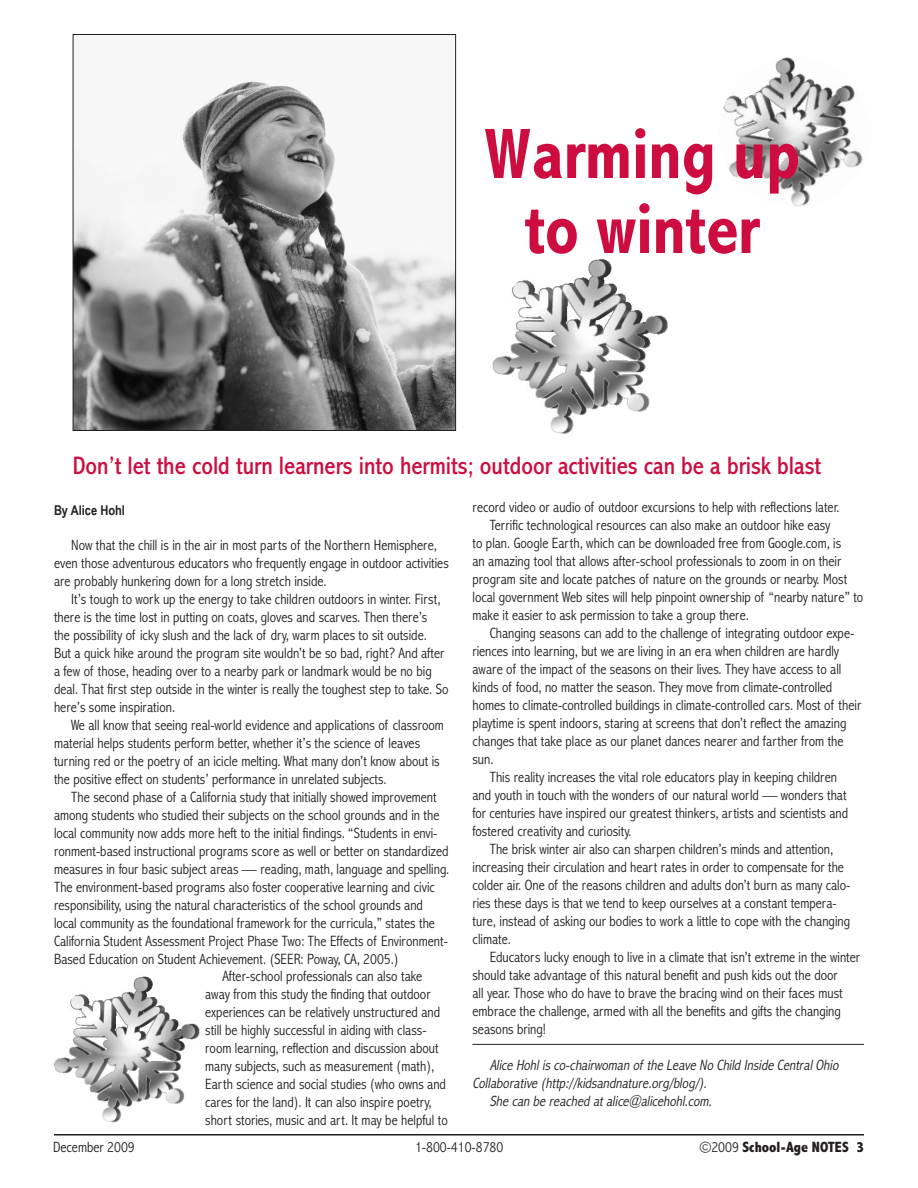
<style>
.page{position:relative;width:918px;height:1188px;background:#fff}
.page>*{position:absolute;margin:0;border:0;box-sizing:border-box;transform-origin:0 0}
.Article_head{font:700 condensed 72px/75px "Abadi";color:#cd0d40;text-align:center}
.Article_head-2{font:condensed 25.5px "Abadi";color:#cd0d40}
.Body_text{font:300 condensed 15px/18px "Abadi";color:#231f20}
.Body_text-2{font:italic 300 condensed 15px/18px "Abadi";color:#231f20}
.Body_text-10pt{font:300 condensed 15px "Abadi";color:#231f20}
.Body_text-10pt-2{font:800 condensed 15px "Abadi";color:#231f20}
.Author{font:700 13.5px "Arial Narrow";color:#231f20}
.s1{font-weight:300}
</style>
<div class="page">
<hr style="left:54px;top:1134px;width:810px;height:2px;background:#231f20">
<img style="left:75px;top:81px;width:379px;height:348px">
<div style="left:73px;top:34px;width:383px;height:397px;border:1px solid #231f20"></div>
<img style="left:492px;top:259px;width:176px;height:175px">
<img style="left:723px;top:57px;width:140px;height:149px">
<img style="left:54px;top:976px;width:146px;height:147px">
<hr style="left:472px;top:1044px;width:392px;height:1px;background:#231f20">
<p class="Article_head" style="left:484px;top:118px;width:317px">Warming up to winter</p>
<p class="Article_head-2" style="left:73px;top:452px;width:750px">Don’t let the cold turn learners into hermits; outdoor activities can be a brisk blast</p>
<p class="Author" style="left:54px;top:503px;width:72px">By Alice Hohl</p>
<p class="Body_text" style="left:54px;top:536px;width:396px;text-indent:17px">Now that the chill is in the air in most parts of the Northern Hemisphere, even those adventurous educators who frequently engage in outdoor activities are probably hunkering down for a long stretch inside.</p>
<p class="Body_text" style="left:54px;top:590px;width:396px;text-indent:17px">It’s tough to work up the energy to take children outdoors in winter. First, there is the time lost in putting on coats, gloves and scarves. Then there’s<br>the possibility of icky slush and the lack of dry, warm places to sit outside.<br>But a quick hike around the program site wouldn’t be so bad, right? And after a few of those, heading over to a nearby park or landmark would be no big deal. That first step outside in the winter is really the toughest step to take. So here’s some inspiration.</p>
<p class="Body_text" style="left:54px;top:716px;width:391px;text-indent:17px">We all know that seeing real-world evidence and applications of classroom material helps students perform better, whether it’s the science of leaves turning red or the poetry of an icicle melting. What many don’t know about is the positive effect on students’ performance in unrelated subjects.</p>
<p class="Body_text" style="left:54px;top:788px;width:397px;text-indent:17px">The second phase of a California study that initially showed improvement among students who studied their subjects on the school grounds and in the local community now adds more heft to the initial findings. “Students in envi&shy;ronment-based instructional programs score as well or better on standardized measures in four basic subject areas — reading, math, language and spelling.<br>The environment-based programs also foster cooperative learning and civic responsibility, using the natural characteristics of the school grounds and local community as the foundational framework for the curricula,” states the California Student Assessment Project Phase Two: The Effects of Environment-Based Education on Student Achievement. (SEER: Poway, CA, 2005.)</p>
<p class="Body_text" style="left:205px;top:968px;width:244px;text-indent:17px">After-school professionals can also take away from this study the finding that outdoor experiences can be relatively unstructured and still be highly successful in aiding with class&shy;room learning, reflection and discussion about many subjects, such as measurement (math), Earth science and social studies (who owns and cares for the land). It can also inspire poetry, short stories, music and art. It may be helpful to</p>
<p class="Body_text" style="left:472px;top:499px;width:369px">record video or audio of outdoor excursions to help with reflections later.</p>
<p class="Body_text" style="left:472px;top:517px;width:392px;text-indent:17px">Terrific technological resources can also make an outdoor hike easy<br>to plan. Google Earth, which can be downloaded free from Google.com, is<br>an amazing tool that allows after-school professionals to zoom in on their program site and locate patches of nature on the grounds or nearby. Most local government Web sites will help pinpoint ownership of “nearby nature” to make it easier to ask permission to take a group there.</p>
<p class="Body_text" style="left:472px;top:625px;width:390px;text-indent:17px">Changing seasons can add to the challenge of integrating outdoor expe&shy;riences into learning, but we are living in an era when children are hardly aware of the impact of the seasons on their lives. They have access to all kinds of food, no matter the season. They move from climate-controlled homes to climate-controlled buildings in climate-controlled cars. Most of their playtime is spent indoors, staring at screens that don’t reflect the amazing changes that take place as our planet dances nearer and farther from the sun.</p>
<p class="Body_text" style="left:472px;top:769px;width:377px;text-indent:17px">This reality increases the vital role educators play in keeping children and youth in touch with the wonders of our natural world — wonders that for centuries have inspired our greatest thinkers, artists and scientists and fostered creativity and curiosity.</p>
<p class="Body_text" style="left:472px;top:841px;width:379px;text-indent:17px">The brisk winter air also can sharpen children’s minds and attention, increasing their circulation and heart rates in order to compensate for the colder air. One of the reasons children and adults don’t burn as many calo&shy;ries these days is that we tend to keep ourselves at a constant tempera&shy;ture, instead of asking our bodies to work a little to cope with the changing climate.</p>
<p class="Body_text" style="left:472px;top:949px;width:389px;text-indent:17px">Educators lucky enough to live in a climate that isn’t extreme in the winter should take advantage of this natural benefit and push kids out the door<br>all year. Those who do have to brave the bracing wind on their faces must embrace the challenge, armed with all the benefits and gifts the changing seasons bring!</p>
<p class="Body_text-2" style="left:472px;top:1057px;width:370px;text-indent:17px">Alice Hohlisco-chairwoman of the Leave No Child Inside CentralOhio<br>Collaborative (http://kidsandnature.org/blog/).</p>
<p class="Body_text-2" style="left:490px;top:1093px;width:226px">She can be reached atalice@alicehohl.com.</p>
<p class="Body_text-10pt" style="left:53px;top:1139px;width:83px">December 2009</p>
<p class="Body_text-10pt" style="left:415px;top:1139px;width:90px">1-800-410-8780</p>
<p class="Body_text-10pt-2" style="left:699px;top:1139px;width:166px"><span class="s1">©2009</span> School-Age NOTES 3</p>
</div>
